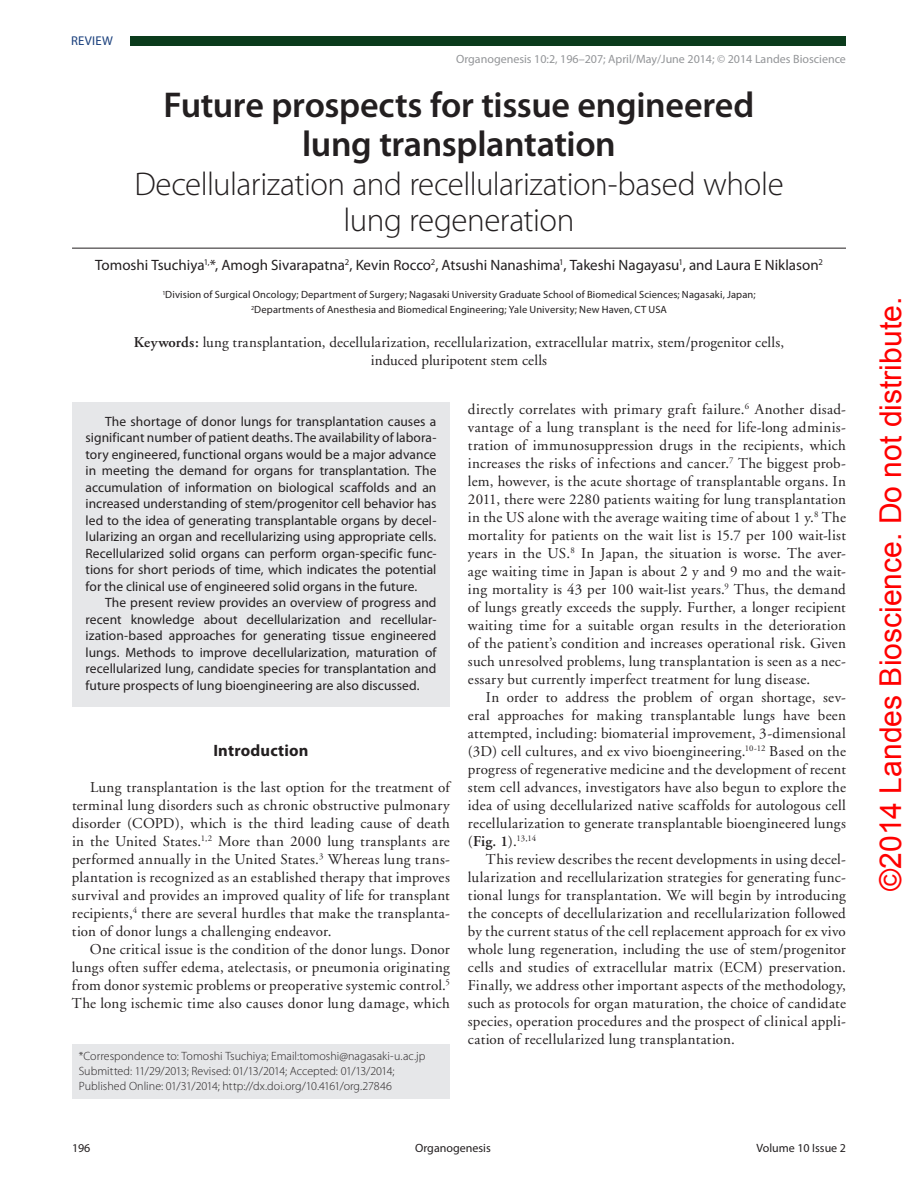
<style>
.page{position:relative;width:918px;height:1188px;background:#fff}
.page>*{position:absolute;margin:0;border:0;box-sizing:border-box;transform-origin:0 0}
.t1{font:600 36px/39px "Myriad Pro";letter-spacing:-.01em;color:#231f20;text-align:center}
.t2{font:300 33px/36px "Myriad Pro";letter-spacing:-.015em;color:#231f20;text-align:center}
.t3{font:30.15px "Arial";color:#f00}
.t4{font:700 16.5px "Myriad Pro";letter-spacing:.01em;color:#231f20}
.t5{font:15px/18px "Adobe Garamond";letter-spacing:.015em;color:#231f20;text-align:justify}
.t6{font:15px "Myriad Pro";letter-spacing:-.005em;color:#231f20}
.t7{font:13.5px/16.5px "Myriad Pro";letter-spacing:.005em;color:#231f20;text-align:justify}
.t8{font:12.75px "Myriad Pro";letter-spacing:.02em;color:#193f7c}
.t9{font:300 12px/15px "Myriad Pro";color:#231f20}
.t10{font:12px "Myriad Pro";color:#939598}
.t11{font:12px "Myriad Pro";color:#231f20}
.t12{font:10.5px/15px "Myriad Pro";letter-spacing:.015em;color:#231f20;text-align:center}
.s1{font-weight:600}
</style>
<div class="page">
<div style="left:72px;top:36px;width:774px;height:10px;background:#0b3b1c"></div>
<svg style="left:72px;top:36px;width:58px;height:10px"></svg>
<div style="left:72px;top:1044px;width:378px;height:55px;background:#e6e7e9"></div>
<hr style="left:72px;top:248px;width:774px;height:1px;background:#231f20">
<div style="left:72px;top:402px;width:378px;height:304px;background:#e6e7e9"></div>
<p class="t8" style="left:71px;top:32px;width:43px">Review</p>
<p class="t10" style="left:456px;top:52px;width:391px">Organogenesis 10:2, 196–207; April/May/June 2014; © 2014 Landes Bioscience</p>
<h1 class="t1" style="left:164px;top:85px;width:592px">Future prospects for tissue engineered lung transplantation</h1>
<h2 class="t2" style="left:134px;top:165px;width:651px">Decellularization and recellularization-based whole lung regeneration</h2>
<p class="t6" style="left:95px;top:255px;width:730px">Tomoshi Tsuchiya<sup>1,</sup>*, Amogh Sivarapatna<sup>2</sup>, Kevin Rocco<sup>2</sup>, Atsushi Nanashima<sup>1</sup>, Takeshi Nagayasu<sup>1</sup>, and Laura E Niklason<sup>2</sup></p>
<p class="t12" style="left:162px;top:287px;width:595px"><sup>1</sup>Division of Surgical Oncology; Department of Surgery; Nagasaki University Graduate School of Biomedical Sciences; Nagasaki, Japan;<br><sup>2</sup>Departments of Anesthesia and Biomedical Engineering; Yale University; New Haven, CT USA</p>
<p class="t5" style="left:134px;top:334px;width:652px;text-align:center"><span class="s1">Keywords:</span> lung transplantation, decellularization, recellularization, extracellular matrix, stem/progenitor cells, induced pluripotent stem cells</p>
<p class="t7" style="left:86px;top:413px;width:352px;text-indent:19px">The shortage of donor lungs for transplantation causes a significant number of patient deaths. The availability of labora&shy;tory engineered, functional organs would be a major advance in meeting the demand for organs for transplantation. The accumulation of information on biological scaffolds and an increased understanding of stem/progenitor cell behavior has led to the idea of generating transplantable organs by decel&shy;lularizing an organ and recellularizing using appropriate cells.<br>Recellularized solid organs can perform organ-specific func&shy;tions for short periods of time, which indicates the potential for the clinical use of engineered solid organs in the future.</p>
<p class="t7" style="left:86px;top:594px;width:352px;text-indent:19px">The present review provides an overview of progress and recent knowledge about decellularization and recellular&shy;ization-based approaches for generating tissue engineered lungs. Methods to improve decellularization, maturation of recellularized lung, candidate species for transplantation and future prospects of lung bioengineering are also discussed.</p>
<p class="t4" style="left:213px;top:740px;width:97px">Introduction</p>
<p class="t5" style="left:72px;top:779px;width:379px;text-indent:18px">Lung transplantation is the last option for the treatment of terminal lung disorders such as chronic obstructive pulmonary disorder (COPD), which is the third leading cause of death in the United States.<sup>1,2</sup> More than 2000 lung transplants are performed annually in the United States.<sup>3</sup> Whereas lung trans&shy;plantation is recognized as an established therapy that improves survival and provides an improved quality of life for transplant recipients,<sup>4</sup> there are several hurdles that make the transplanta&shy;tion of donor lungs a challenging endeavor.</p>
<p class="t5" style="left:72px;top:941px;width:379px;text-indent:18px">One critical issue is the condition of the donor lungs. Donor lungs often suffer edema, atelectasis, or pneumonia originating from donor systemic problems or preoperative systemic control.<sup>5<br></sup>The long ischemic time also causes donor lung damage, which</p>
<p class="t9" style="left:79px;top:1048px;width:348px">*Correspondence to: Tomoshi Tsuchiya; Email:tomoshi@nagasaki-u.ac.jp<br>Submitted: 11/29/2013; Revised: 01/13/2014; Accepted: 01/13/2014;<br>Published Online: 01/31/2014; http://dx.doi.org/10.4161/org.27846</p>
<p class="t5" style="left:468px;top:401px;width:380px">directly correlates with primary graft failure.<sup>6</sup> Another disad&shy;vantage of a lung transplant is the need for life-long adminis&shy;tration of immunosuppression drugs in the recipients, which increases the risks of infections and cancer.<sup>7</sup> The biggest prob&shy;lem, however, is the acute shortage of transplantable organs. In 2011, there were 2280 patients waiting for lung transplantation in the US alone with the average waiting time of about 1 y.<sup>8</sup> The mortality for patients on the wait list is 15.7 per 100 wait-list years in the US.<sup>8</sup> In Japan, the situation is worse. The aver&shy;age waiting time in Japan is about 2 y and 9 mo and the wait&shy;ing mortality is 43 per 100 wait-list years.<sup>9</sup> Thus, the demand of lungs greatly exceeds the supply. Further, a longer recipient waiting time for a suitable organ results in the deterioration of the patient’s condition and increases operational risk. Given such unresolved problems, lung transplantation is seen as a nec&shy;essary but currently imperfect treatment for lung disease.</p>
<p class="t5" style="left:468px;top:689px;width:380px;text-indent:18px">In order to address the problem of organ shortage, sev&shy;eral approaches for making transplantable lungs have been attempted, including: biomaterial improvement, 3-dimensional (3D) cell cultures, and ex vivo bioengineering.<sup>10-12</sup> Based on the progress of regenerative medicine and the development of recent stem cell advances, investigators have also begun to explore the idea of using decellularized native scaffolds for autologous cell recellularization to generate transplantable bioengineered lungs (<span class="s1">Fig. 1</span>).<sup>13,14</sup></p>
<p class="t5" style="left:468px;top:851px;width:380px;text-indent:18px">This review describes the recent developments in using decel&shy;lularization and recellularization strategies for generating func&shy;tional lungs for transplantation. We will begin by introducing the concepts of decellularization and recellularization followed by the current status of the cell replacement approach for ex vivo whole lung regeneration, including the use of stem/progenitor cells and studies of extracellular matrix (ECM) preservation.<br>Finally, we address other important aspects of the methodology, such as protocols for organ maturation, the choice of candidate species, operation procedures and the prospect of clinical appli&shy;cation of recellularized lung transplantation.</p>
<p class="t11" style="left:72px;top:1141px;width:20px">196</p>
<p class="t11" style="left:415px;top:1141px;width:77px">Organogenesis</p>
<p class="t11" style="left:757px;top:1141px;width:91px">Volume 10 Issue 2</p>
<h3 class="t3" style="left:871px;top:891px;width:595px;rotate:-90deg">©2014 Landes Bioscience. Do not distribute.</h3>
</div>
